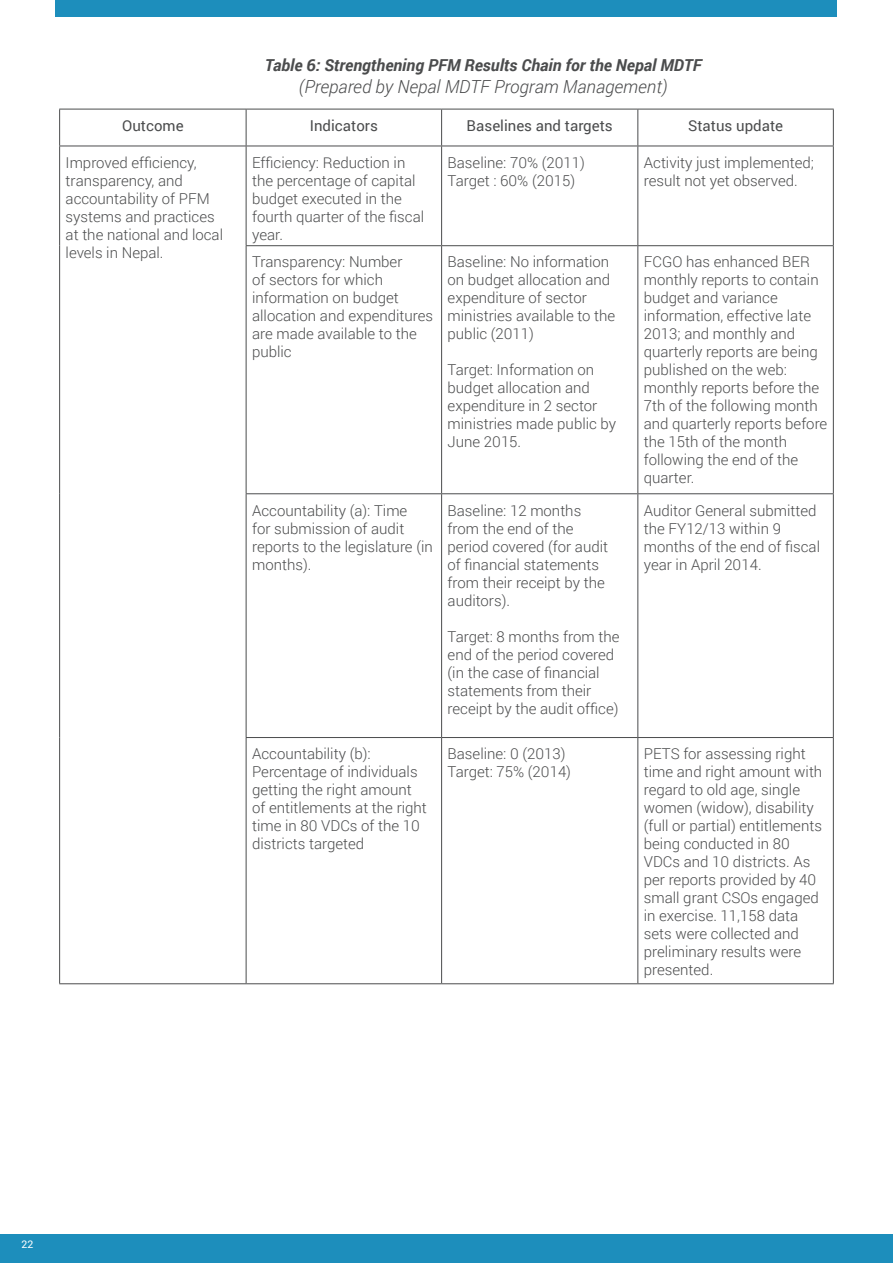
<style>
.page{position:relative;width:893px;height:1263px;background:#fff}
.page>*{position:absolute;margin:0;border:0;box-sizing:border-box;transform-origin:0 0}
.t1{font:italic 300 18px "Roboto";color:#4b4c4d}
.t2{font:italic 700 16.5px "Roboto";color:#4b4c4d}
.t3{font:300 15px/18px "Roboto";color:#4b4c4d}
.t4{font:15px "Roboto";color:#4b4c4d}
.t5{font:10.5px "Roboto";color:#fff}
</style>
<div class="page">
<div style="left:0;top:1234px;width:893px;height:29px;background:#1d8ebc"></div>
<div style="left:55px;top:0;width:782px;height:17px;background:#1d8ebc"></div>
<hr style="left:59px;top:109px;width:187px;height:1px;background:#4b4c4d">
<hr style="left:59px;top:109px;width:1px;height:37px;background:#4b4c4d">
<hr style="left:246px;top:109px;width:196px;height:1px;background:#4b4c4d">
<hr style="left:246px;top:109px;width:1px;height:37px;background:#4b4c4d">
<hr style="left:442px;top:109px;width:196px;height:1px;background:#4b4c4d">
<hr style="left:441px;top:109px;width:1px;height:37px;background:#4b4c4d">
<hr style="left:638px;top:109px;width:196px;height:1px;background:#4b4c4d">
<hr style="left:637px;top:109px;width:1px;height:37px;background:#4b4c4d">
<hr style="left:833px;top:109px;width:1px;height:37px;background:#4b4c4d">
<hr style="left:59px;top:146px;width:187px;height:1px;background:#4b4c4d">
<hr style="left:59px;top:146px;width:1px;height:100px;background:#4b4c4d">
<hr style="left:59px;top:246px;width:1px;height:248px;background:#4b4c4d">
<hr style="left:59px;top:494px;width:1px;height:243px;background:#4b4c4d">
<hr style="left:59px;top:737px;width:1px;height:246px;background:#4b4c4d">
<hr style="left:59px;top:983px;width:187px;height:1px;background:#4b4c4d">
<hr style="left:246px;top:146px;width:196px;height:1px;background:#4b4c4d">
<hr style="left:246px;top:146px;width:1px;height:99px;background:#4b4c4d">
<hr style="left:442px;top:146px;width:196px;height:1px;background:#4b4c4d">
<hr style="left:441px;top:146px;width:1px;height:99px;background:#4b4c4d">
<hr style="left:638px;top:146px;width:196px;height:1px;background:#4b4c4d">
<hr style="left:637px;top:146px;width:1px;height:99px;background:#4b4c4d">
<hr style="left:833px;top:146px;width:1px;height:99px;background:#4b4c4d">
<hr style="left:246px;top:245px;width:196px;height:1px;background:#4b4c4d">
<hr style="left:246px;top:246px;width:1px;height:247px;background:#4b4c4d">
<hr style="left:442px;top:245px;width:196px;height:1px;background:#4b4c4d">
<hr style="left:441px;top:246px;width:1px;height:247px;background:#4b4c4d">
<hr style="left:638px;top:245px;width:196px;height:1px;background:#4b4c4d">
<hr style="left:637px;top:246px;width:1px;height:247px;background:#4b4c4d">
<hr style="left:833px;top:246px;width:1px;height:247px;background:#4b4c4d">
<hr style="left:246px;top:493px;width:196px;height:1px;background:#4b4c4d">
<hr style="left:246px;top:494px;width:1px;height:243px;background:#4b4c4d">
<hr style="left:442px;top:493px;width:196px;height:1px;background:#4b4c4d">
<hr style="left:441px;top:494px;width:1px;height:243px;background:#4b4c4d">
<hr style="left:638px;top:493px;width:196px;height:1px;background:#4b4c4d">
<hr style="left:637px;top:494px;width:1px;height:243px;background:#4b4c4d">
<hr style="left:833px;top:494px;width:1px;height:243px;background:#4b4c4d">
<hr style="left:246px;top:737px;width:196px;height:1px;background:#4b4c4d">
<hr style="left:246px;top:738px;width:1px;height:245px;background:#4b4c4d">
<hr style="left:442px;top:737px;width:196px;height:1px;background:#4b4c4d">
<hr style="left:441px;top:738px;width:1px;height:245px;background:#4b4c4d">
<hr style="left:638px;top:737px;width:196px;height:1px;background:#4b4c4d">
<hr style="left:637px;top:738px;width:1px;height:245px;background:#4b4c4d">
<hr style="left:833px;top:738px;width:1px;height:245px;background:#4b4c4d">
<hr style="left:246px;top:983px;width:196px;height:1px;background:#4b4c4d">
<hr style="left:442px;top:983px;width:196px;height:1px;background:#4b4c4d">
<hr style="left:638px;top:983px;width:196px;height:1px;background:#4b4c4d">
<p class="t2" style="left:265px;top:54px;width:438px">Table 6: Strengthening PFM Results Chain for the Nepal MDTF</p>
<p class="t1" style="left:299px;top:74px;width:370px">(Prepared by Nepal MDTF Program Management)</p>
<p class="t4" style="left:122px;top:115px;width:63px">Outcome</p>
<p class="t4" style="left:310px;top:115px;width:69px">Indicators</p>
<p class="t4" style="left:467px;top:115px;width:148px">Baselines and targets</p>
<p class="t4" style="left:688px;top:115px;width:97px">Status update</p>
<p class="t3" style="left:66px;top:153px;width:159px">Improved efficiency, transparency, and accountability of PFM systems and practices at the national and local levels in Nepal.</p>
<p class="t3" style="left:252px;top:153px;width:174px">Efficiency: Reduction in the percentage of capital budget executed in the fourth quarter of the fiscal year.</p>
<p class="t3" style="left:448px;top:153px;width:139px">Baseline: 70% (2011)</p>
<p class="t3" style="left:644px;top:153px;width:172px">Activity just implemented; result not yet observed.</p>
<p class="t3" style="left:448px;top:171px;width:129px">Target : 60% (2015)</p>
<p class="t3" style="left:252px;top:253px;width:183px">Transparency: Number<br>of sectors for which information on budget allocation and expenditures are made available to the public</p>
<p class="t3" style="left:448px;top:253px;width:169px">Baseline: No information on budget allocation and expenditure of sector ministries available to the public (2011)</p>
<p class="t3" style="left:448px;top:361px;width:170px">Target: Information on budget allocation and expenditure in 2 sector ministries made public by<br>June 2015.</p>
<p class="t3" style="left:644px;top:253px;width:185px">FCGO has enhanced BER monthly reports to contain budget and variance information, effective late<br>2013; and monthly and quarterly reports are being published on the web: monthly reports before the<br>7th of the following month and quarterly reports before the 15th of the month following the end of the quarter.</p>
<p class="t3" style="left:252px;top:501px;width:182px">Accountability (a): Time<br>for submission of audit reports to the legislature (in months).</p>
<p class="t3" style="left:448px;top:501px;width:162px">Baseline: 12 months from the end of the period covered (for audit of financial statements from their receipt by the auditors).</p>
<p class="t3" style="left:448px;top:627px;width:173px">Target: 8 months from the end of the period covered (in the case of financial statements from their receipt by the audit office)</p>
<p class="t3" style="left:252px;top:744px;width:176px">Accountability (b):<br>Percentage of individuals getting the right amount of entitlements at the right time in 80 VDCs of the 10 districts targeted</p>
<p class="t3" style="left:448px;top:744px;width:119px">Baseline: 0 (2013)</p>
<p class="t3" style="left:448px;top:762px;width:125px">Target: 75% (2014)</p>
<p class="t3" style="left:644px;top:501px;width:178px">Auditor General submitted the FY12/13 within 9 months of the end of fiscal year in April 2014.</p>
<p class="t3" style="left:644px;top:744px;width:180px">PETS for assessing right time and right amount with regard to old age, single women (widow), disability (full or partial) entitlements being conducted in 80<br>VDCs and 10 districts. As per reports provided by 40 small grant CSOs engaged in exercise. 11,158 data sets were collected and preliminary results were presented.</p>
<p class="t5" style="left:21px;top:1237px;width:13px">22</p>
</div>
